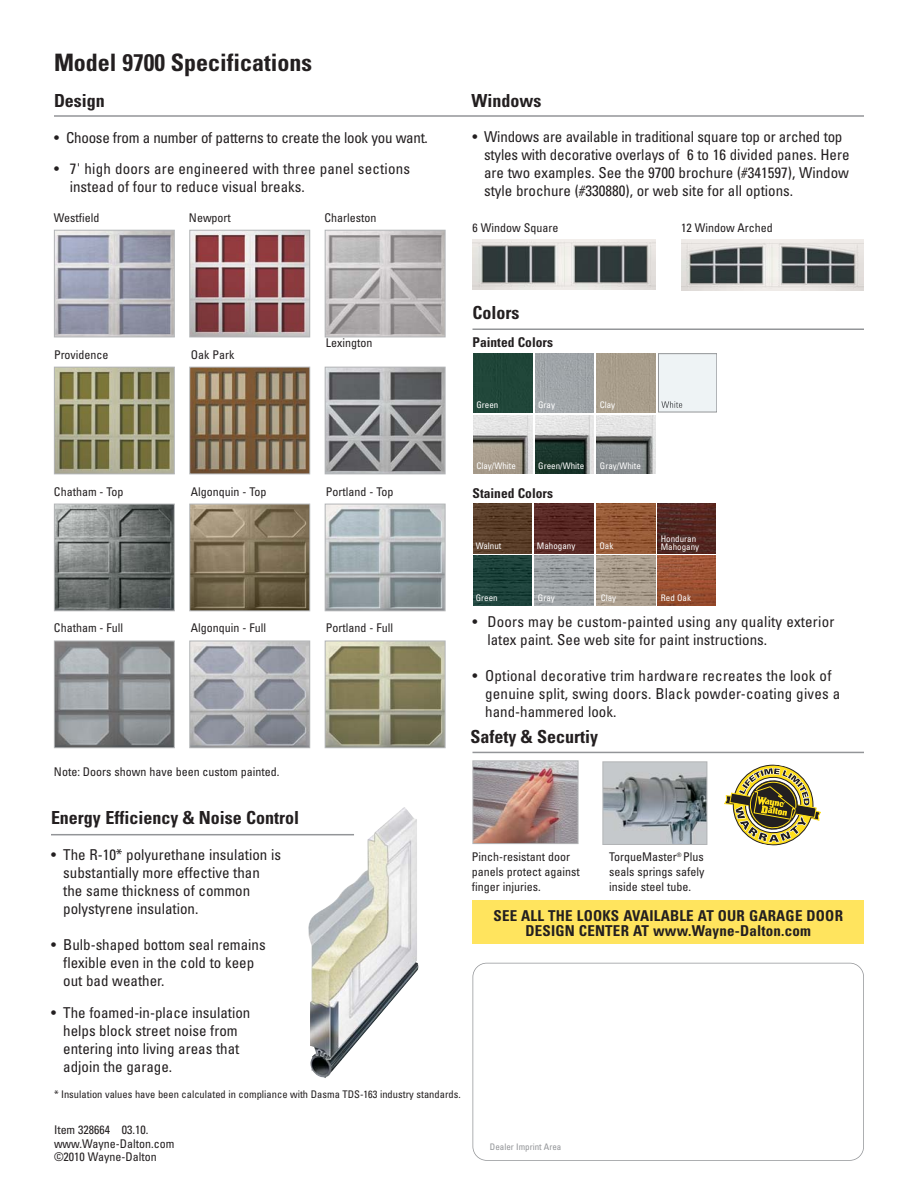
<style>
.page{position:relative;width:918px;height:1188px;background:#fff}
.page>*{position:absolute;margin:0;border:0;box-sizing:border-box;transform-origin:0 0}
.t1{font:700 condensed 24px "Univers";color:#231f20}
.t2{font:700 condensed 18px "Univers";color:#231f20}
.t3{font:condensed 15px/18px "Univers";color:#231f20}
.t4{font:700 condensed 15px/14.9px "Univers";letter-spacing:.015em;color:#231f20;text-align:center}
.t5{font:condensed 15px "Univers";letter-spacing:-.02em;color:#231f20}
.t6{font:700 condensed 13.5px "Univers";color:#231f20}
.t7{font:condensed 12px/15px "Univers";color:#231f20}
.t8{font:condensed 10.5px "Univers";color:#231f20}
.t9{font:condensed 9px/7.8px "Univers";color:#fff}
.t10{font:condensed 9px "Univers";color:#939598}
</style>
<div class="page">
<svg style="left:724px;top:764px;width:97px;height:82px"></svg>
<img style="left:472px;top:239px;width:183px;height:50px">
<img style="left:681px;top:239px;width:183px;height:51px">
<img style="left:308px;top:807px;width:110px;height:271px">
<hr style="left:54px;top:115px;width:810px;height:2px;background:#939598">
<hr style="left:51px;top:834px;width:303px;height:1px;background:#939598">
<div style="left:472px;top:963px;width:392px;height:198px;border:2px solid #939598;border-radius:14px"></div>
<div style="left:472px;top:901px;width:392px;height:43px;background:#ffe45e"></div>
<hr style="left:472px;top:328px;width:392px;height:2px;background:#939598">
<hr style="left:472px;top:752px;width:392px;height:1px;background:#939598">
<img style="left:56px;top:232px;width:117px;height:103px">
<div style="left:54px;top:230px;width:121px;height:107px;border:1px solid #b2b4b6"></div>
<img style="left:327px;top:232px;width:117px;height:103px">
<div style="left:325px;top:230px;width:121px;height:107px;border:1px solid #b2b4b6"></div>
<img style="left:191px;top:232px;width:117px;height:103px">
<div style="left:189px;top:230px;width:121px;height:107px;border:1px solid #b2b4b6"></div>
<img style="left:56px;top:369px;width:117px;height:103px">
<div style="left:54px;top:367px;width:121px;height:107px;border:1px solid #b2b4b6"></div>
<img style="left:327px;top:369px;width:117px;height:103px">
<div style="left:325px;top:367px;width:121px;height:107px;border:1px solid #b2b4b6"></div>
<img style="left:191px;top:369px;width:117px;height:103px">
<div style="left:189px;top:367px;width:121px;height:107px;border:1px solid #b2b4b6"></div>
<img style="left:56px;top:506px;width:117px;height:103px">
<div style="left:54px;top:504px;width:121px;height:107px;border:1px solid #b2b4b6"></div>
<img style="left:327px;top:506px;width:117px;height:103px">
<div style="left:325px;top:504px;width:121px;height:107px;border:1px solid #b2b4b6"></div>
<img style="left:191px;top:506px;width:117px;height:103px">
<div style="left:189px;top:504px;width:121px;height:107px;border:1px solid #b2b4b6"></div>
<img style="left:474px;top:762px;width:102px;height:80px">
<div style="left:472px;top:760px;width:106px;height:84px;border:1px solid #b2b4b6"></div>
<img style="left:604px;top:763px;width:101px;height:80px">
<div style="left:602px;top:761px;width:105px;height:84px;border:1px solid #b2b4b6"></div>
<img style="left:56px;top:643px;width:117px;height:103px">
<div style="left:54px;top:641px;width:121px;height:107px;border:1px solid #b2b4b6"></div>
<img style="left:327px;top:643px;width:117px;height:103px">
<div style="left:325px;top:641px;width:121px;height:107px;border:1px solid #b2b4b6"></div>
<img style="left:191px;top:643px;width:117px;height:103px">
<div style="left:189px;top:641px;width:121px;height:107px;border:1px solid #b2b4b6"></div>
<img style="left:596px;top:504px;width:60px;height:49px">
<img style="left:473px;top:504px;width:59px;height:49px">
<img style="left:535px;top:504px;width:59px;height:49px">
<img style="left:658px;top:556px;width:57px;height:49px">
<img style="left:658px;top:504px;width:58px;height:49px">
<img style="left:473px;top:556px;width:59px;height:49px">
<img style="left:535px;top:556px;width:59px;height:49px">
<img style="left:596px;top:556px;width:60px;height:49px">
<img style="left:535px;top:354px;width:59px;height:58px">
<div style="left:473px;top:354px;width:59px;height:58px;background:#204639"></div>
<div style="left:597px;top:354px;width:58px;height:58px;background:#a99e8c"></div>
<div style="left:659px;top:354px;width:58px;height:58px;background:#eef3f5"></div>
<div style="left:658px;top:354px;width:59px;height:58px;border:1px solid #939598"></div>
<img style="left:661px;top:401px;width:21px;height:7px">
<img style="left:473px;top:415px;width:59px;height:59px">
<img style="left:535px;top:415px;width:59px;height:59px">
<img style="left:597px;top:415px;width:59px;height:59px">
<h1 class="t1" style="left:54px;top:54px;width:260px">Model 9700 Specifications</h1>
<p class="t2" style="left:54px;top:94px;width:52px">Design</p>
<p class="t5" style="left:54px;top:132px;width:375px">• Choose from a number of patterns to create the look you want.</p>
<p class="t3" style="left:70px;top:161px;width:342px;text-indent:-16px">• 7' high doors are engineered with three panel sections instead of four to reduce visual breaks.</p>
<p class="t7" style="left:54px;top:211px;width:47px">Westfield</p>
<p class="t7" style="left:189px;top:211px;width:43px">Newport</p>
<p class="t7" style="left:325px;top:211px;width:53px">Charleston</p>
<p class="t2" style="left:472px;top:94px;width:71px">Windows</p>
<p class="t3" style="left:484px;top:129px;width:367px;text-indent:-12px">• Windows are available in traditional square top or arched top styles with decorative overlays of 6 to 16 divided panes. Here are two examples. See the 9700 brochure (#341597), Window style brochure (#330880), or web site for all options.</p>
<p class="t7" style="left:472px;top:221px;width:87px">6 Window Square</p>
<p class="t7" style="left:681px;top:221px;width:93px">12 Window Arched</p>
<p class="t7" style="left:54px;top:349px;width:56px">Providence</p>
<p class="t7" style="left:191px;top:349px;width:45px">Oak Park</p>
<p class="t7" style="left:326px;top:337px;width:48px">Lexington</p>
<p class="t2" style="left:472px;top:306px;width:48px">Colors</p>
<p class="t6" style="left:472px;top:337px;width:82px">Painted Colors</p>
<p class="t9" style="left:476px;top:402px;width:23px">Green</p>
<p class="t9" style="left:600px;top:402px;width:17px">Clay</p>
<p class="t9" style="left:538px;top:402px;width:18px">Gray</p>
<p class="t7" style="left:54px;top:485px;width:71px">Chatham - Top</p>
<p class="t7" style="left:326px;top:485px;width:69px">Portland - Top</p>
<p class="t7" style="left:191px;top:485px;width:77px">Algonquin - Top</p>
<p class="t9" style="left:476px;top:463px;width:41px">Clay/White</p>
<p class="t9" style="left:538px;top:463px;width:47px">Green/White</p>
<p class="t9" style="left:600px;top:463px;width:42px">Gray/White</p>
<p class="t6" style="left:472px;top:488px;width:82px">Stained Colors</p>
<p class="t9" style="left:476px;top:543px;width:27px">Walnut</p>
<p class="t9" style="left:537px;top:543px;width:40px">Mahogany</p>
<p class="t9" style="left:599px;top:543px;width:15px">Oak</p>
<p class="t9" style="left:661px;top:536px;width:40px">Honduran<br>Mahogany</p>
<p class="t7" style="left:54px;top:621px;width:71px">Chatham - Full</p>
<p class="t7" style="left:326px;top:621px;width:69px">Portland - Full</p>
<p class="t7" style="left:191px;top:621px;width:77px">Algonquin - Full</p>
<p class="t7" style="left:54px;top:765px;width:227px">Note: Doors shown have been custom painted.</p>
<p class="t9" style="left:476px;top:595px;width:23px">Green</p>
<p class="t9" style="left:538px;top:595px;width:18px">Gray</p>
<p class="t9" style="left:601px;top:595px;width:17px">Clay</p>
<p class="t9" style="left:661px;top:595px;width:32px">Red Oak</p>
<p class="t3" style="left:487px;top:614px;width:348px;text-indent:-15px">• Doors may be custom-painted using any quality exterior latex paint. See web site for paint instructions.</p>
<p class="t3" style="left:485px;top:668px;width:357px;text-indent:-13px">• Optional decorative trim hardware recreates the look of genuine split, swing doors. Black powder-coating gives a hand-hammered look.</p>
<p class="t2" style="left:470px;top:730px;width:129px">Safety &amp; Securtiy</p>
<p class="t2" style="left:51px;top:811px;width:250px">Energy Efficiency &amp; Noise Control</p>
<p class="t3" style="left:63px;top:847px;width:219px;text-indent:-12px">• The R-10* polyurethane insulation is substantially more effective than the same thickness of common polystyrene insulation.</p>
<p class="t3" style="left:63px;top:937px;width:204px;text-indent:-12px">• Bulb-shaped bottom seal remains flexible even in the cold to keep out bad weather.</p>
<p class="t3" style="left:63px;top:1005px;width:189px;text-indent:-12px">• The foamed-in-place insulation helps block street noise from entering into living areas that adjoin the garage.</p>
<p class="t8" style="left:54px;top:1090px;width:408px">* Insulation values have been calculated in compliance with Dasma TDS-163 industry standards.</p>
<p class="t7" style="left:54px;top:1124px;width:122px;line-height:13.5px">Item 328664 03.10. www.Wayne-Dalton.com ©2010 Wayne-Dalton</p>
<p class="t7" style="left:472px;top:850px;width:109px">Pinch-resistant door panels protect against finger injuries.</p>
<p class="t7" style="left:609px;top:851px;width:97px;text-align:justify">TorqueMaster<sup>®</sup> Plus seals springs safely inside steel tube.</p>
<p class="t4" style="left:493px;top:910px;width:351px">SEE ALL THE LOOKS AVAILABLE AT OUR GARAGE DOOR<br>DESIGN CENTER AT www.Wayne-Dalton.com</p>
<p class="t10" style="left:490px;top:1143px;width:73px">Dealer Imprint Area</p>
</div>
